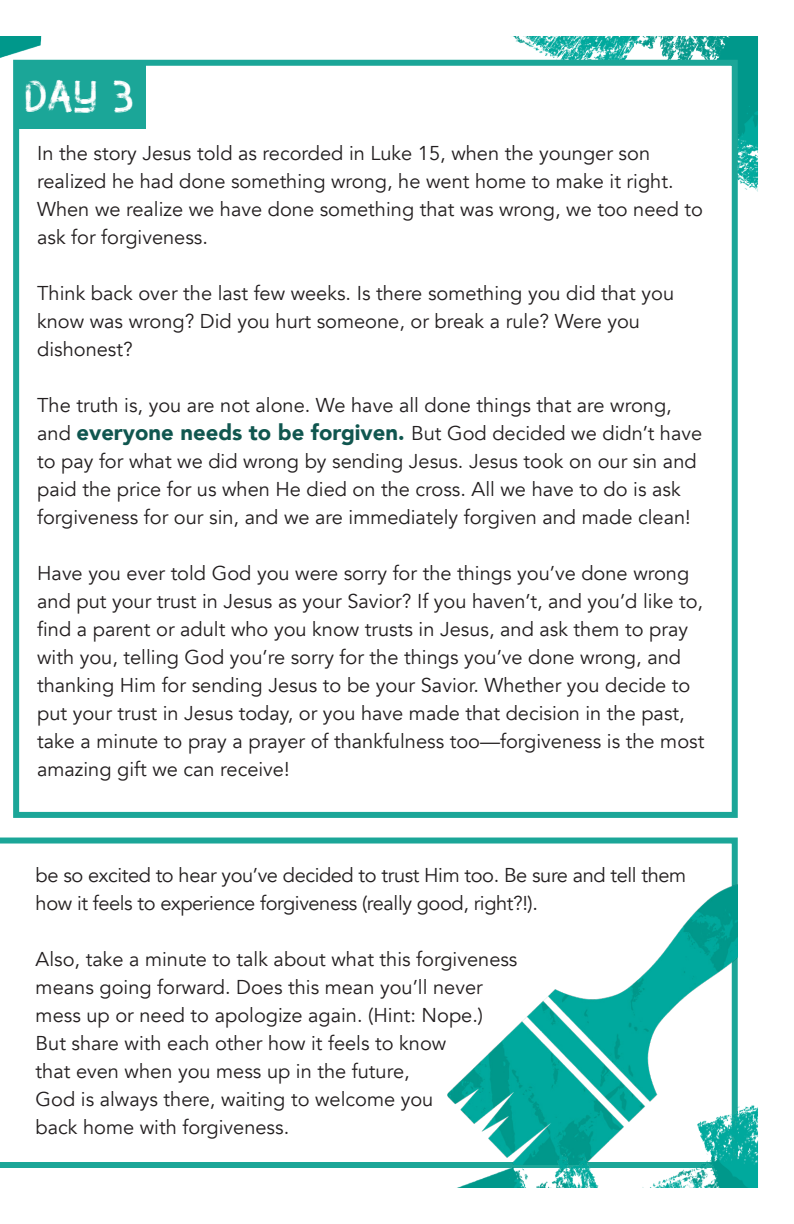
<style>
.page{position:relative;width:794px;height:1224px;background:#fff}
.page>*{position:absolute;margin:0;border:0;box-sizing:border-box;transform-origin:0 0}
.t1{font:36px "BRUX";color:#fff}
.t2{font:20px/28px "Avenir";color:#231f20}
.t3{font:20px/28px "Avenir";letter-spacing:-.02em;color:#231f20}
.s1{font-weight:900;font-size:22px;color:#10564f}
</style>
<div class="page">
<img style="left:0;top:36px;width:758px;height:606px">
<div style="left:16px;top:63px;width:718px;height:752px;background:#fff"></div>
<div style="left:13px;top:60px;width:724px;height:758px;border:6px solid #1ba698"></div>
<div style="left:17px;top:62px;width:129px;height:66px;background:#1ba698"></div>
<img style="left:0;top:642px;width:758px;height:546px">
<p class="t1" style="left:25px;top:71px;width:109px">day 3</p>
<p class="t2" style="left:37px;top:139px;width:667px">In the story Jesus told as recorded in Luke 15, when the younger son realized he had done something wrong, he went home to make it right.<br>When we realize we have done something that was wrong, we too need to ask for forgiveness.</p>
<p class="t2" style="left:37px;top:279px;width:638px">Think back over the last few weeks. Is there something you did that you know was wrong? Did you hurt someone, or break a rule? Were you dishonest?</p>
<p class="t2" style="left:37px;top:391px;width:666px">The truth is, you are not alone. We have all done things that are wrong, and <span class="s1">everyone needs to be forgiven.</span> But God decided we didn’t have to pay for what we did wrong by sending Jesus. Jesus took on our sin and paid the price for us when He died on the cross. All we have to do is ask forgiveness for our sin, and we are immediately forgiven and made clean!</p>
<p class="t2" style="left:37px;top:559px;width:668px">Have you ever told God you were sorry for the things you’ve done wrong and put your trust in Jesus as your Savior? If you haven’t, and you’d like to, find a parent or adult who you know trusts in Jesus, and ask them to pray with you, telling God you’re sorry for the things you’ve done wrong, and thanking Him for sending Jesus to be your Savior. Whether you decide to put your trust in Jesus today, or you have made that decision in the past, take a minute to pray a prayer of thankfulness too—forgiveness is the most amazing gift we can receive!</p>
<p class="t3" style="left:36px;top:861px;width:651px">be so excited to hear you’ve decided to trust Him too. Be sure and tell them how it feels to experience forgiveness (really good, right?!).</p>
<p class="t2" style="left:36px;top:945px;width:483px">Also, take a minute to talk about what this forgiveness</p>
<p class="t2" style="left:36px;top:973px;width:448px">means going forward. Does this mean you’ll never</p>
<p class="t2" style="left:36px;top:1001px;width:449px">mess up or need to apologize again. (Hint: Nope.)</p>
<p class="t2" style="left:36px;top:1029px;width:412px">But share with each other how it feels to know</p>
<p class="t2" style="left:36px;top:1057px;width:375px">that even when you mess up in the future,</p>
<p class="t2" style="left:36px;top:1085px;width:399px">God is always there, waiting to welcome you</p>
<p class="t2" style="left:36px;top:1113px;width:255px">back home with forgiveness.</p>
</div>
